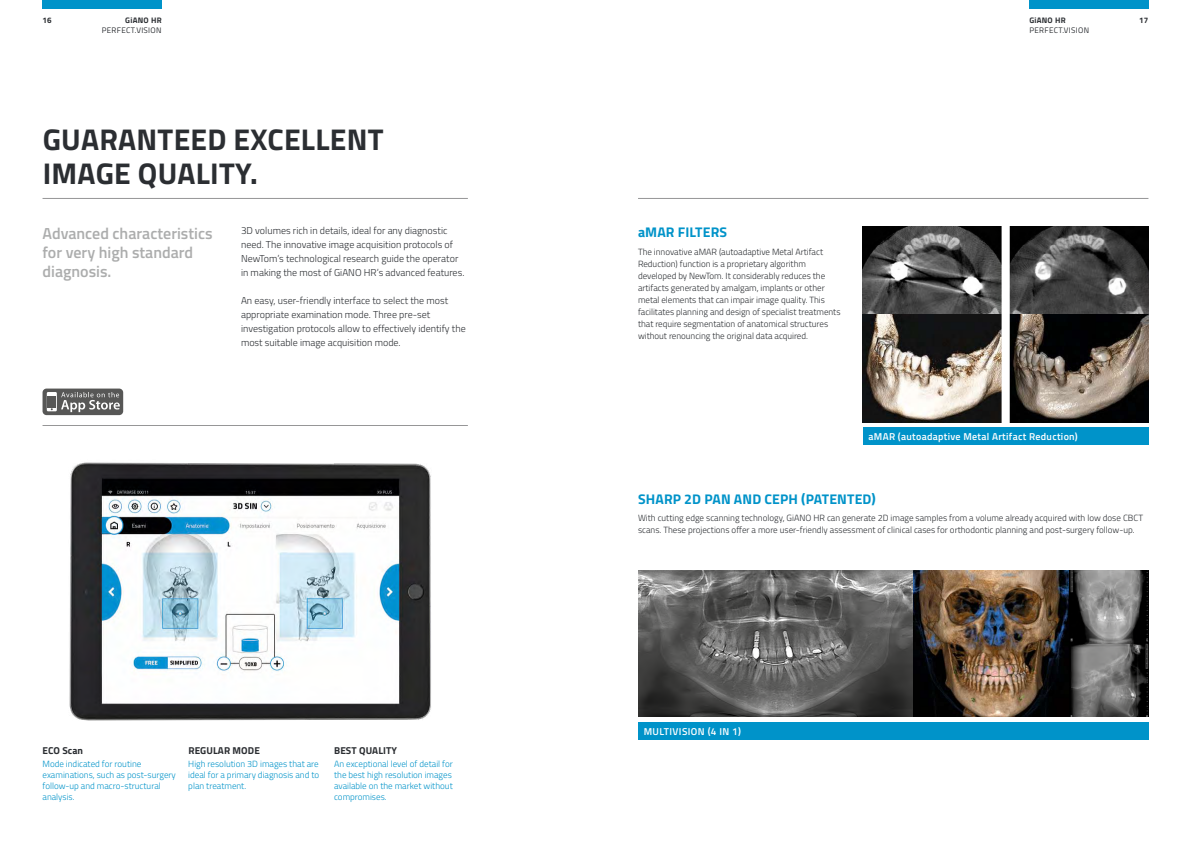
<style>
.page{position:relative;width:1191px;height:842px;background:#fff}
.page>*{position:absolute;margin:0;border:0;box-sizing:border-box;transform-origin:0 0}
.t1{font:700 30px/34px "Titillium";letter-spacing:.01em;color:#2b2e32}
.t2{font:600 16px/19.2px "Titillium";color:#acadad}
.t3{font:700 14px "Titillium";letter-spacing:.01em;color:#0093c9}
.t4{font:300 10px/14px "Titillium";color:#2b2e32}
.t5{font:600 10px "Titillium";letter-spacing:.03em;color:#fff}
.t6{font:700 10px "Titillium";letter-spacing:.01em;color:#2b2e32}
.t7{font:300 9px/12px "Titillium";letter-spacing:-.005em;color:#2b2e32}
.t8{font:300 9px/10.8px "Titillium";color:#0093c9;text-align:justify}
.t9{font:8px "Titillium";letter-spacing:.04em;color:#2b2e32}
.t10{font:700 8px "Titillium";letter-spacing:.03em;color:#2b2e32}
</style>
<div class="page">
<div style="left:1029px;top:0;width:119px;height:9px;background:#0093c9"></div>
<hr style="left:43px;top:198px;width:425px;height:1px;background:#969697">
<div style="left:43px;top:0;width:119px;height:9px;background:#0093c9"></div>
<img style="left:69px;top:462px;width:362px;height:259px">
<hr style="left:638px;top:198px;width:510px;height:1px;background:#969697">
<hr style="left:43px;top:425px;width:425px;height:1px;background:#969697">
<img style="left:638px;top:570px;width:510px;height:147px">
<img style="left:1009px;top:227px;width:139px;height:195px">
<img style="left:863px;top:227px;width:138px;height:195px">
<svg style="left:43px;top:389px;width:80px;height:26px;background:#757574"></svg>
<div style="left:638px;top:722px;width:510px;height:17px;background:#0093c9"></div>
<div style="left:863px;top:428px;width:285px;height:17px;background:#0093c9"></div>
<p class="t10" style="left:43px;top:14px;width:11px">16</p>
<p class="t10" style="left:125px;top:14px;width:38px">GiANO HR</p>
<p class="t10" style="left:1139px;top:14px;width:11px">17</p>
<p class="t9" style="left:102px;top:24px;width:61px">PERFECT.VISION</p>
<p class="t10" style="left:1029px;top:14px;width:38px">GiANO HR</p>
<p class="t9" style="left:1029px;top:24px;width:61px">PERFECT.VISION</p>
<h1 class="t1" style="left:43px;top:121px;width:342px">GUARANTEED EXCELLENT<br>IMAGE QUALITY.</h1>
<h2 class="t2" style="left:43px;top:223px;width:172px">Advanced characteristics for very high standard diagnosis.</h2>
<p class="t4" style="left:241px;top:223px;width:225px">3D volumes rich in details, ideal for any diagnostic need. The innovative image acquisition protocols of NewTom’s technological research guide the operator in making the most of GiANO HR’s advanced features.</p>
<p class="t4" style="left:241px;top:293px;width:226px">An easy, user-friendly interface to select the most appropriate examination mode. Three pre-set investigation protocols allow to effectively identify the most suitable image acquisition mode.</p>
<p class="t6" style="left:43px;top:743px;width:42px">ECO Scan</p>
<p class="t8" style="left:43px;top:758px;width:135px;text-align:left">Mode indicated for routine examinations, such as post-surgery follow-up and macro-structural analysis.</p>
<p class="t6" style="left:188px;top:743px;width:73px">REGULAR MODE</p>
<p class="t8" style="left:188px;top:758px;width:132px">High resolution 3D images that are ideal for a primary diagnosis and to plan treatment.</p>
<p class="t6" style="left:334px;top:743px;width:64px">BEST QUALITY</p>
<p class="t8" style="left:334px;top:758px;width:120px">An exceptional level of detail for the best high resolution images available on the market without compromises.</p>
<h3 class="t3" style="left:638px;top:222px;width:91px">aMAR FILTERS</h3>
<p class="t7" style="left:638px;top:245px;width:204px">The innovative aMAR (autoadaptive Metal Artifact Reduction) function is a proprietary algorithm developed by NewTom. It considerably reduces the artifacts generated by amalgam, implants or other metal elements that can impair image quality. This facilitates planning and design of specialist treatments that require segmentation of anatomical structures without renouncing the original data acquired.</p>
<p class="t5" style="left:868px;top:429px;width:211px">aMAR (autoadaptive Metal Artifact Reduction)</p>
<h3 class="t3" style="left:638px;top:488px;width:239px">SHARP 2D PAN AND CEPH (PATENTED)</h3>
<p class="t7" style="left:638px;top:512px;width:506px">With cutting edge scanning technology, GiANO HR can generate 2D image samples from a volume already acquired with low dose CBCT scans. These projections offer a more user-friendly assessment of clinical cases for orthodontic planning and post-surgery follow-up.</p>
<p class="t5" style="left:644px;top:724px;width:99px">MULTIVISION (4 IN 1)</p>
</div>
